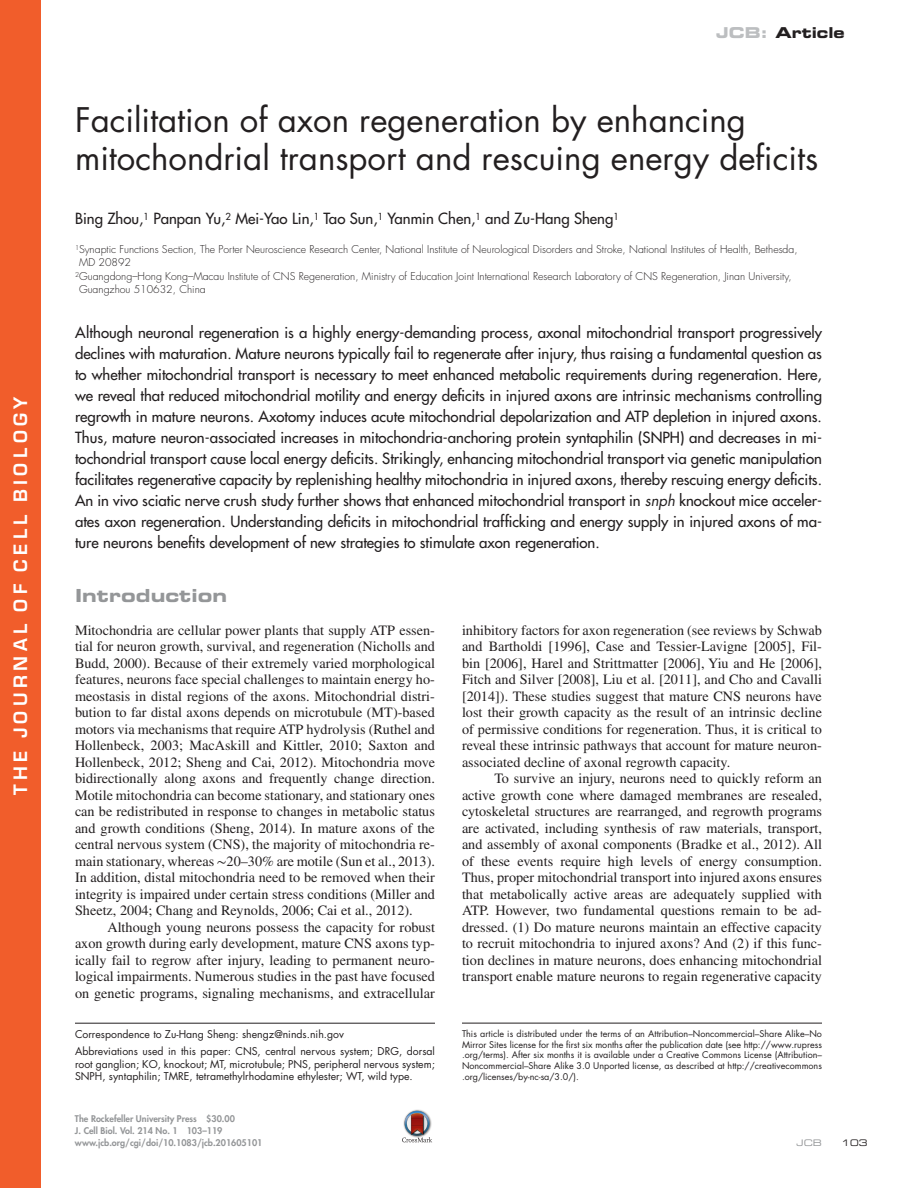
<style>
.page{position:relative;width:918px;height:1188px;background:#fff}
.page>*{position:absolute;margin:0;border:0;box-sizing:border-box;transform-origin:0 0}
.t1{font:33px/38.2px "Futura Std";color:#231f20}
.t2{font:600 18px "Eurostile";letter-spacing:.25em;color:#fff}
.t3{font:18px "Eurostile LT Std Bold Ex 2";letter-spacing:.005em;color:#949698}
.t4{font:500 15px/21px "Futura Std";color:#231f20;text-align:justify}
.t5{font:15px "Eurostile LT Std Bold Ex 2";color:#231f20}
.t6{font:14.25px/16.5px "Times LT Std";color:#231f20;text-align:justify}
.t7{font:300 10.5px "Futura Std";color:#231f20}
.t8{font:10.5px/16.8px "Futura Std";color:#231f20}
.t9{font:9px/10.8px "Futura Std";color:#231f20;text-align:justify}
.t10{font:800 9px/12px "Futura Std";color:#949698}
.t11{font:9px "Eurostile LT Std Ex 2";color:#949698}
.t12{font:9px "Eurostile LT Std Ex 2";color:#231f20}
.s1{color:#bcbec0}
.s2{font-weight:400;font-style:italic}
.s3{font-family:"STIX General"}
</style>
<div class="page">
<img style="left:409px;top:1109px;width:17px;height:4px">
<div style="left:404px;top:1111px;width:26px;height:25px;background:#4481b2;border-radius:50%"></div>
<svg style="left:405px;top:1111px;width:25px;height:25px"></svg>
<svg style="left:402px;top:1113px;width:30px;height:29px"></svg>
<hr style="left:462px;top:1023px;width:360px;height:1px;background:#231f20">
<hr style="left:75px;top:1023px;width:360px;height:1px;background:#231f20">
<div style="left:0;top:0;width:40px;height:1188px;background:#f15d2b"></div>
<p class="t2" style="left:13px;top:795px;width:400px;rotate:-90deg">THE JOURNAL OF CELL BIOLOGY</p>
<p class="t5" style="left:716px;top:22px;width:130px"><span class="s1">JCB:</span> Article</p>
<h1 class="t1" style="left:75px;top:101px;width:745px">Facilitation of axon regeneration by enhancing mitochondrial transport and rescuing energy deficits</h1>
<p class="t4" style="left:75px;top:209px;width:545px">Bing Zhou,<sup>1</sup> Panpan Yu,<sup>2</sup> Mei‑Yao Lin,<sup>1</sup> Tao Sun,<sup>1</sup> Yanmin Chen,<sup>1</sup> and Zu‑Hang Sheng<sup>1</sup></p>
<p class="t7" style="left:75px;top:243px;width:724px"><sup>1</sup>Synaptic Functions Section, The Porter Neuroscience Research Center, National Institute of Neurological Disorders and Stroke, National Institutes of Health, Bethesda,</p>
<p class="t7" style="left:79px;top:256px;width:54px">MD 20892</p>
<p class="t7" style="left:75px;top:270px;width:718px"><sup>2</sup>Guangdong–Hong Kong–Macau Institute of CNS Regeneration, Ministry of Education Joint International Research Laboratory of CNS Regeneration, Jinan University,</p>
<p class="t7" style="left:79px;top:283px;width:128px">Guangzhou 510632, China</p>
<p class="t4" style="left:75px;top:322px;width:749px">Although neuronal regeneration is a highly energy-demanding process, axonal mitochondrial transport progressively declines with maturation. Mature neurons typically fail to regenerate after injury, thus raising a fundamental question as to whether mitochondrial transport is necessary to meet enhanced metabolic requirements during regeneration. Here, we reveal that reduced mitochondrial motility and energy deficits in injured axons are intrinsic mechanisms controlling regrowth in mature neurons. Axotomy induces acute mitochondrial depolarization and ATP depletion in injured axons.<br>Thus, mature neuron-associated increases in mitochondria-anchoring protein syntaphilin (SNPH) and decreases in mi&shy;tochondrial transport cause local energy deficits. Strikingly, enhancing mitochondrial transport via genetic manipulation facilitates regenerative capacity by replenishing healthy mitochondria in injured axons, thereby rescuing energy deficits.<br>An in vivo sciatic nerve crush study further shows that enhanced mitochondrial transport in <span class="s2">snph</span> knockout mice acceler&shy;ates axon regeneration. Understanding deficits in mitochondrial trafficking and energy supply in injured axons of ma&shy;ture neurons benefits development of new strategies to stimulate axon regeneration.</p>
<p class="t3" style="left:75px;top:582px;width:154px">Introduction</p>
<p class="t6" style="left:75px;top:621px;width:362px">Mitochondria are cellular power plants that supply ATP essen&shy;tial for neuron growth, survival, and regeneration (Nicholls and Budd, 2000). Because of their extremely varied morphological features, neurons face special challenges to maintain energy ho&shy;meostasis in distal regions of the axons. Mitochondrial distri&shy;bution to far distal axons depends on microtubule (MT)-based motors via mechanisms that require ATP hydrolysis (Ruthel and Hollenbeck, 2003; MacAskill and Kittler, 2010; Saxton and Hollenbeck, 2012; Sheng and Cai, 2012). Mitochondria move bidirectionally along axons and frequently change direction.<br>Motile mitochondria can become stationary, and stationary ones can be redistributed in response to changes in metabolic status and growth conditions (Sheng, 2014). In mature axons of the central nervous system (CNS), the majority of mitochondria re&shy;main stationary, whereas <span class="s3">∼</span>20–30% are motile (Sun et al., 2013).<br>In addition, distal mitochondria need to be removed when their integrity is impaired under certain stress conditions (Miller and Sheetz, 2004; Chang and Reynolds, 2006; Cai et al., 2012).</p>
<p class="t6" style="left:75px;top:918px;width:362px;text-indent:32px">Although young neurons possess the capacity for robust axon growth during early development, mature CNS axons typ&shy;ically fail to regrow after injury, leading to permanent neuro&shy;logical impairments. Numerous studies in the past have focused on genetic programs, signaling mechanisms, and extracellular</p>
<p class="t8" style="left:75px;top:1026px;width:361px">Correspondence to Zu-Hang Sheng: shengz@ninds.nih.gov<br>Abbreviations used in this paper: CNS, central nervous system; DRG, dorsal</p>
<p class="t8" style="left:75px;top:1058px;width:361px;line-height:12.5px">root ganglion; KO, knockout; MT, microtubule; PNS, peripheral nervous system;<br>SNPH, syntaphilin; TMRE, tetramethylrhodamine ethylester; WT, wild type.</p>
<p class="t10" style="left:75px;top:1112px;width:189px">The Rockefeller University Press $30.00<br>J. Cell Biol. Vol. 214 No. 1 103–119 www.jcb.org/cgi/doi/10.1083/jcb.201605101</p>
<p class="t6" style="left:462px;top:621px;width:362px">inhibitory factors for axon regeneration (see reviews by Schwab and Bartholdi [1996], Case and Tessier-Lavigne [2005], Fil&shy;bin [2006], Harel and Strittmatter [2006], Yiu and He [2006], Fitch and Silver [2008], Liu et al. [2011], and Cho and Cavalli [2014]). These studies suggest that mature CNS neurons have lost their growth capacity as the result of an intrinsic decline of permissive conditions for regeneration. Thus, it is critical to reveal these intrinsic pathways that account for mature neuron&shy;associated decline of axonal regrowth capacity.</p>
<p class="t6" style="left:462px;top:770px;width:362px;text-indent:32px">To survive an injury, neurons need to quickly reform an active growth cone where damaged membranes are resealed, cytoskeletal structures are rearranged, and regrowth programs are activated, including synthesis of raw materials, transport, and assembly of axonal components (Bradke et al., 2012). All of these events require high levels of energy consumption.<br>Thus, proper mitochondrial transport into injured axons ensures that metabolically active areas are adequately supplied with ATP. However, two fundamental questions remain to be ad&shy;dressed. (1) Do mature neurons maintain an effective capacity to recruit mitochondria to injured axons? And (2) if this func&shy;tion declines in mature neurons, does enhancing mitochondrial transport enable mature neurons to regain regenerative capacity</p>
<p class="t9" style="left:462px;top:1028px;width:362px">This article is distributed under the terms of an Attribution–Noncommercial–Share Alike–No Mirror Sites license for the first six months after the publication date (see http://www.rupress .org/terms). After six months it is available under a Creative Commons License (Attribution– Noncommercial–Share Alike 3.0 Unported license, as described at http://creativecommons .org/licenses/by-nc-sa/3.0/).</p>
<p class="t11" style="left:796px;top:1136px;width:27px">JCB</p>
<p class="t12" style="left:842px;top:1136px;width:28px">103</p>
</div>
